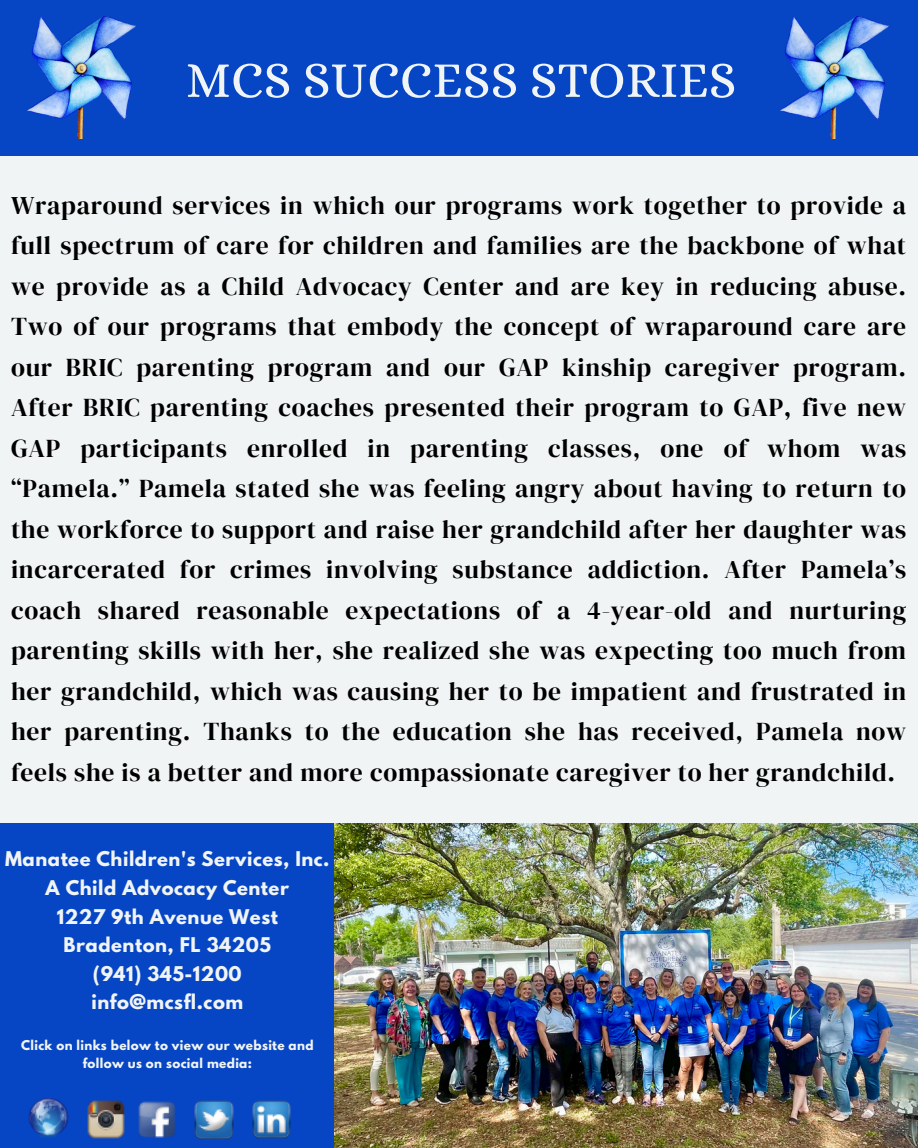
<style>
.page{position:relative;width:918px;height:1148px;background:#fff}
.page>*{position:absolute;margin:0;border:0;box-sizing:border-box;transform-origin:0 0}
.t1{font:51px "Alice";color:#f0f4f4}
.t2{font:25.5px/40.5px "DM Serif Display";letter-spacing:.03em;color:#000;text-align:justify}
.t3{font:700 18px/28.7px "League Spartan";letter-spacing:.03em;color:#f0f4f4;text-align:center}
.t4{font:700 12px/18.8px "League Spartan";letter-spacing:.03em;color:#f0f4f4;text-align:center}
</style>
<div class="page">
<div style="left:0;top:0;width:918px;height:1147px;background:#f0f4f4"></div>
<div style="left:0;top:0;width:918px;height:155px;background:#0645c4"></div>
<div style="left:0;top:823px;width:334px;height:324px;background:#0645c4"></div>
<img style="left:138px;top:1101px;width:38px;height:37px">
<img style="left:194px;top:1100px;width:40px;height:40px">
<img style="left:28px;top:1098px;width:40px;height:40px">
<img style="left:87px;top:1100px;width:38px;height:39px">
<img style="left:252px;top:1100px;width:39px;height:39px">
<img style="left:28px;top:17px;width:108px;height:121px">
<img style="left:780px;top:17px;width:108px;height:121px">
<img style="left:335px;top:823px;width:583px;height:324px">
<p class="t1" style="left:186px;top:50px;width:552px">MCS SUCCESS STORIES</p>
<p class="t2" style="left:11px;top:184px;width:897px">Wraparound services in which our programs work together to provide a full spectrum of care for children and families are the backbone of what we provide as a Child Advocacy Center and are key in reducing abuse.<br>Two of our programs that embody the concept of wraparound care are our BRIC parenting program and our GAP kinship caregiver program.<br>After BRIC parenting coaches presented their program to GAP, five new GAP participants enrolled in parenting classes, one of whom was “Pamela.” Pamela stated she was feeling angry about having to return to the workforce to support and raise her grandchild after her daughter was incarcerated for crimes involving substance addiction. After Pamela’s coach shared reasonable expectations of a 4-year-old and nurturing parenting skills with her, she realized she was expecting too much from her grandchild, which was causing her to be impatient and frustrated in her parenting. Thanks to the education she has received, Pamela now feels she is a better and more compassionate caregiver to her grandchild.</p>
<p class="t3" style="left:5px;top:847px;width:326px">Manatee Children's Services, Inc.<br>A Child Advocacy Center<br>1227 9th Avenue West<br>Bradenton, FL 34205<br>(941) 345-1200<br>info@mcsfl.com</p>
<p class="t4" style="left:21px;top:1037px;width:294px">Click on links below to view our website and follow us on social media:</p>
</div>
